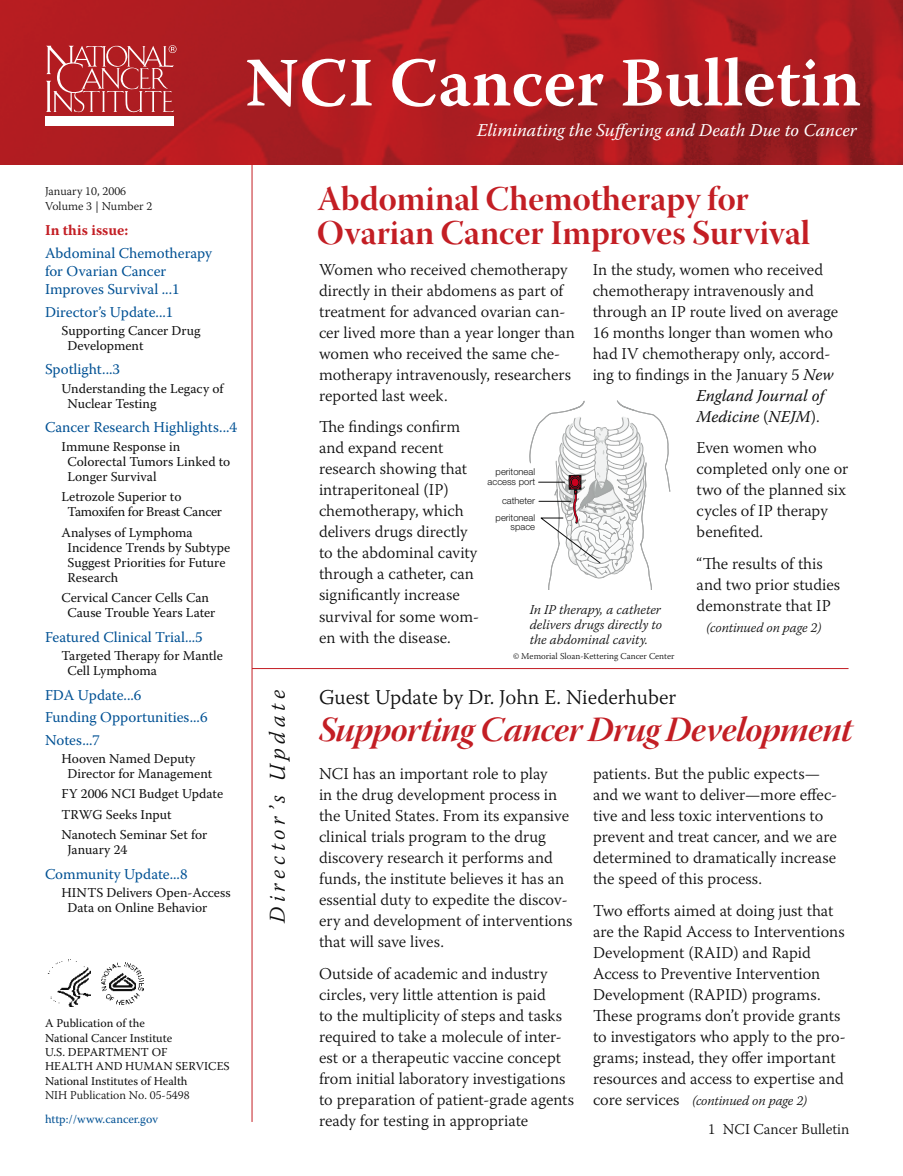
<style>
.page{position:relative;width:903px;height:1176px;background:#fff}
.page>*{position:absolute;margin:0;border:0;box-sizing:border-box;transform-origin:0 0}
.t1{font:600 69px "Warnock Pro";color:#fff}
._2_-_Story_Title{font:35.25px "Warnock Pro Bold It Disp";letter-spacing:-.015em;color:#c31e24}
._1_-_Lead_Article_Ti{font:34.5px/34.5px "Warnock Pro Bold Disp";color:#c31e24}
._1_-_Sections{font:italic 300 22.5px "Warnock Pro";letter-spacing:.2em;color:#0f0f0f}
.names_contacts{font:300 21px "Warnock Pro";color:#0f0f0f}
.t2{font:italic 18px "Warnock Pro";color:#fff}
.t3{font:300 16.5px/21px "Warnock Pro";color:#0f0f0f}
.t4{font:italic 16.5px "Warnock Pro";color:#0f0f0f}
._1_-_TOC_Contents{font:15px/18px "Warnock Pro";color:#005194}
.t5{font:300 15px "Warnock Pro";color:#0f0f0f}
.TOC_Head{font:700 15px "Warnock Pro";color:#c31e24}
._2_-_TOC_Contents_su{font:13.5px/15px "Warnock Pro";color:#0f0f0f}
.t6{font:italic 300 13.5px/15px "Warnock Pro";letter-spacing:-.005em;color:#0f0f0f;text-align:justify}
.t7{font:12px/14.4px "Warnock Pro";color:#0f0f0f}
.t8{font:300 12px "Warnock Pro";color:#0f0f0f}
.t9{font:12px "Warnock Pro";color:#005194}
.t10{font:300 9.45px/9.4px "Helvetica Neue";color:#0f0f0f;text-align:right}
.t11{font:300 9px "Warnock Pro";color:#0f0f0f}
.s1{font-weight:400;font-style:italic}
.s2{font-weight:300;font-style:normal}
</style>
<div class="page">
<hr style="left:252px;top:20px;width:1px;height:1101px;background:#c31e24">
<img style="left:0;top:0;width:903px;height:164px">
<div style="left:45px;top:116px;width:129px;height:10px;background:#fff"></div>
<svg style="left:46px;top:45px;width:131px;height:68px;background:#bd4448"></svg>
<img style="left:47px;top:959px;width:43px;height:46px">
<img style="left:102px;top:962px;width:42px;height:42px">
<hr style="left:252px;top:668px;width:596px;height:1px;background:#c31e24">
<svg style="left:529px;top:400px;width:141px;height:189px"></svg>
<p class="t1" style="left:245px;top:41px;width:617px">NCI Cancer Bulletin</p>
<p class="t2" style="left:477px;top:119px;width:381px">Eliminating the Suffering and Death Due to Cancer</p>
<p class="t8" style="left:45px;top:184px;width:83px">January 10, 2006</p>
<p class="t8" style="left:45px;top:198px;width:109px">Volume 3 | Number 2</p>
<p class="TOC_Head" style="left:45px;top:221px;width:85px">In this issue:</p>
<p class="_1_-_TOC_Contents" style="left:45px;top:244px;width:169px">Abdominal Chemotherapy for Ovarian Cancer<br>Improves Survival ...1</p>
<p class="_1_-_TOC_Contents" style="left:45px;top:302px;width:130px">Director’s Update...1</p>
<p class="_2_-_TOC_Contents_su" style="left:68px;top:322px;width:135px;text-indent:-6px">Supporting Cancer Drug<br>Development</p>
<p class="_1_-_TOC_Contents" style="left:45px;top:360px;width:77px">Spotlight...3</p>
<p class="_2_-_TOC_Contents_su" style="left:68px;top:380px;width:158px;text-indent:-6px">Understanding the Legacy of<br>Nuclear Testing</p>
<p class="_1_-_TOC_Contents" style="left:45px;top:418px;width:194px">Cancer Research Highlights...4</p>
<p class="_2_-_TOC_Contents_su" style="left:68px;top:438px;width:164px;text-indent:-6px">Immune Response in<br>Colorectal Tumors Linked to<br>Longer Survival</p>
<p class="_2_-_TOC_Contents_su" style="left:68px;top:489px;width:156px;text-indent:-6px">Letrozole Superior to<br>Tamoxifen for Breast Cancer</p>
<p class="_2_-_TOC_Contents_su" style="left:68px;top:524px;width:164px;text-indent:-6px">Analyses of Lymphoma<br>Incidence Trends by Subtype<br>Suggest Priorities for Future<br>Research</p>
<p class="_2_-_TOC_Contents_su" style="left:62px;top:589px;width:155px;text-align:center">Cervical Cancer Cells Can<br>Cause Trouble Years Later</p>
<p class="_1_-_TOC_Contents" style="left:45px;top:627px;width:159px">Featured Clinical Trial...5</p>
<p class="_2_-_TOC_Contents_su" style="left:68px;top:647px;width:157px;text-indent:-6px">Targeted Therapy for Mantle<br>Cell Lymphoma</p>
<p class="_1_-_TOC_Contents" style="left:45px;top:685px;width:98px">FDA Update...6</p>
<p class="_1_-_TOC_Contents" style="left:45px;top:707px;width:164px">Funding Opportunities...6</p>
<p class="_1_-_TOC_Contents" style="left:45px;top:730px;width:57px">Notes...7</p>
<p class="_2_-_TOC_Contents_su" style="left:68px;top:750px;width:146px;text-indent:-6px">Hooven Named Deputy<br>Director for Management</p>
<p class="_2_-_TOC_Contents_su" style="left:62px;top:786px;width:163px">FY 2006 NCI Budget Update</p>
<p class="_2_-_TOC_Contents_su" style="left:62px;top:806px;width:112px">TRWG Seeks Input</p>
<p class="_2_-_TOC_Contents_su" style="left:68px;top:826px;width:141px;text-indent:-6px">Nanotech Seminar Set for<br>January 24</p>
<p class="_1_-_TOC_Contents" style="left:45px;top:864px;width:144px">Community Update...8</p>
<p class="_2_-_TOC_Contents_su" style="left:68px;top:884px;width:165px;text-indent:-6px">HINTS Delivers Open-Access<br>Data on Online Behavior</p>
<p class="t7" style="left:45px;top:1015px;width:186px">A Publication of the<br>National Cancer Institute<br>U.S. DEPARTMENT OF<br>HEALTH AND HUMAN SERVICES<br>National Institutes of Health</p>
<p class="t8" style="left:45px;top:1087px;width:146px">NIH Publication No. 05-5498</p>
<p class="t9" style="left:45px;top:1111px;width:114px">http://www.cancer.gov</p>
<p class="_1_-_Sections" style="left:264px;top:922px;width:235px;rotate:-90deg">Director’s Update</p>
<p class="_1_-_Lead_Article_Ti" style="left:317px;top:181px;width:494px">Abdominal Chemotherapy for<br>Ovarian Cancer Improves Survival</p>
<p class="t3" style="left:319px;top:258px;width:257px">Women who received chemotherapy directly in their abdomens as part of treatment for advanced ovarian can&shy;cer lived more than a year longer than women who received the same che&shy;motherapy intravenously, researchers reported last week.</p>
<p class="t3" style="left:319px;top:416px;width:162px">The findings confirm and expand recent research showing that intraperitoneal (IP) chemotherapy, which delivers drugs directly to the abdominal cavity through a catheter, can significantly increase survival for some wom&shy;en with the disease.</p>
<p class="t3" style="left:593px;top:258px;width:232px">In the study, women who received</p>
<p class="t3" style="left:593px;top:279px;width:223px">chemotherapy intravenously and</p>
<p class="t3" style="left:593px;top:300px;width:247px">through an IP route lived on average</p>
<p class="t3" style="left:593px;top:321px;width:242px">16 months longer than women who</p>
<p class="t3" style="left:593px;top:342px;width:239px">had IV chemotherapy only, accord-</p>
<p class="t3" style="left:593px;top:363px;width:243px">ing to findings in the January 5 <span class="s1">New</span></p>
<p class="t4" style="left:697px;top:385px;width:129px">England Journal of</p>
<p class="t4" style="left:697px;top:406px;width:125px">Medicine <span class="s2">(</span>NEJM<span class="s2">).</span></p>
<p class="t3" style="left:697px;top:437px;width:153px">Even women who completed only one or two of the planned six cycles of IP therapy benefited.</p>
<p class="t3" style="left:697px;top:552px;width:145px">“The results of this and two prior studies demonstrate that IP</p>
<p class="t10" style="left:488px;top:467px;width:49px">peritoneal access port</p>
<p class="t10" style="left:496px;top:491px;width:41px;line-height:17.1px">catheter peritoneal</p>
<p class="t10" style="left:511px;top:522px;width:26px">space</p>
<p class="t6" style="left:530px;top:602px;width:134px">In IP therapy, a catheter delivers drugs directly to the abdominal cavity.</p>
<p class="t11" style="left:513px;top:650px;width:163px">© Memorial Sloan-Kettering Cancer Center</p>
<p class="names_contacts" style="left:319px;top:684px;width:359px">Guest Update by Dr. John E. Niederhuber</p>
<p class="t6" style="left:706px;top:619px;width:116px">(continued on page 2)</p>
<p class="_2_-_Story_Title" style="left:319px;top:707px;width:535px">Supporting Cancer Drug Development</p>
<p class="t3" style="left:319px;top:762px;width:255px">NCI has an important role to play<br>in the drug development process in the United States. From its expansive clinical trials program to the drug discovery research it performs and funds, the institute believes it has an essential duty to expedite the discov&shy;ery and development of interventions that will save lives.</p>
<p class="t3" style="left:319px;top:962px;width:257px">Outside of academic and industry circles, very little attention is paid<br>to the multiplicity of steps and tasks required to take a molecule of inter&shy;est or a therapeutic vaccine concept from initial laboratory investigations to preparation of patient-grade agents ready for testing in appropriate</p>
<p class="t3" style="left:593px;top:762px;width:246px">patients. But the public expects— and we want to deliver—more effec&shy;tive and less toxic interventions to prevent and treat cancer, and we are determined to dramatically increase the speed of this process.</p>
<p class="t3" style="left:593px;top:899px;width:254px">Two efforts aimed at doing just that are the Rapid Access to Interventions Development (RAID) and Rapid Access to Preventive Intervention Development (RAPID) programs.<br>These programs don’t provide grants to investigators who apply to the pro&shy;grams; instead, they offer important resources and access to expertise and core services</p>
<p class="t6" style="left:692px;top:1092px;width:116px">(continued on page 2)</p>
<p class="t5" style="left:723px;top:1119px;width:128px">NCI Cancer Bulletin</p>
</div>
